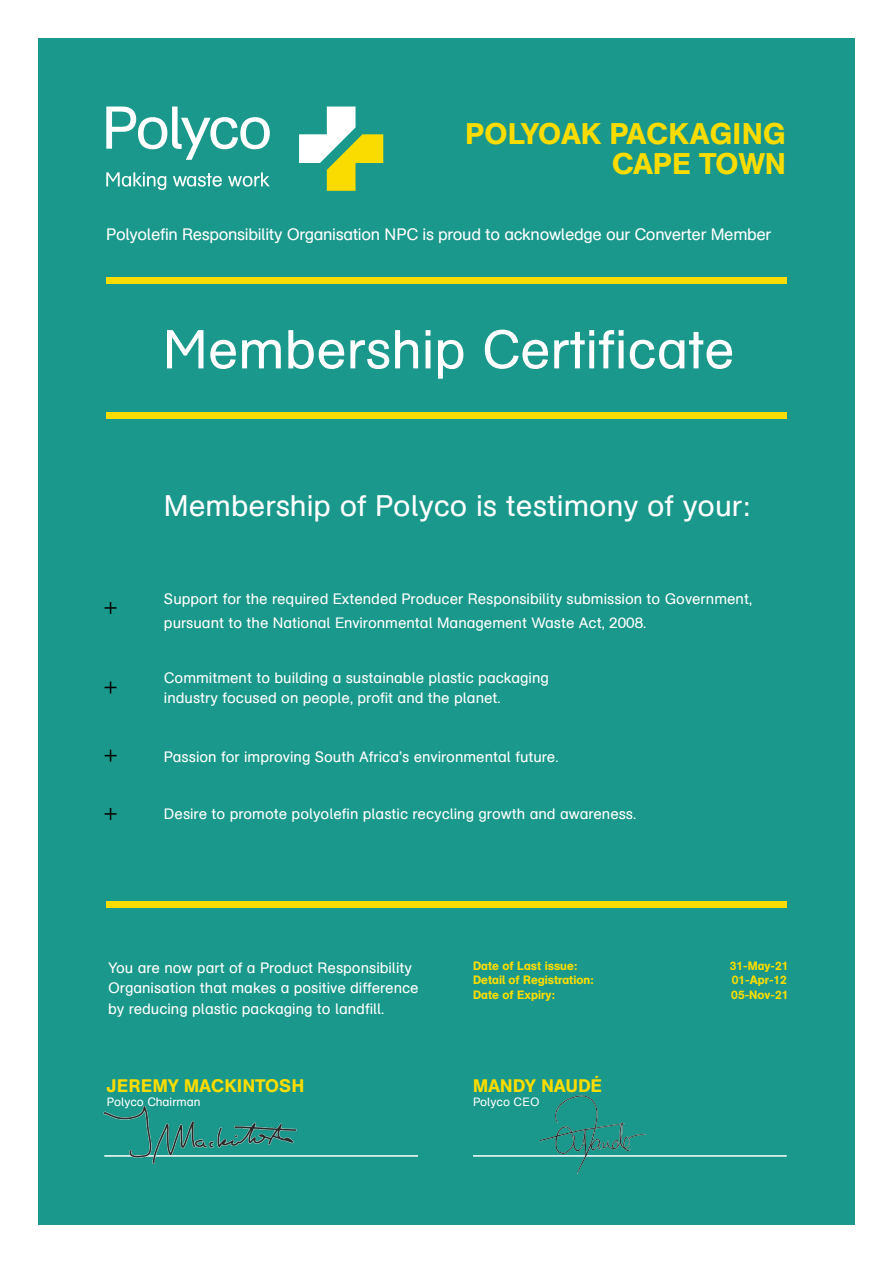
<style>
.page{position:relative;width:893px;height:1263px;background:#fff}
.page>*{position:absolute;margin:0;border:0;box-sizing:border-box;transform-origin:0 0}
.t1{font:54.15px "AG Schoolbook";color:#fff}
.t2{font:29.55px "AG Schoolbook Regular A";color:#fff}
.t3{font:29.55px/29.5px "AG Schoolbook Medium A";color:#fbdc00;text-align:right}
.t4{font:18px "AG Schoolbook Medium A";letter-spacing:.01em;color:#fbdc00}
.t5{font:16.5px "AG Schoolbook Regular A";letter-spacing:-.02em;color:#fff}
.t6{font:15px/20.4px "AG Schoolbook Regular A";color:#fff}
.t7{font:12px/14.4px "AG Schoolbook Medium A";color:#fbdc00}
.t8{font:12px "AG Schoolbook Regular A";color:#fff}
</style>
<div class="page">
<div style="left:38px;top:38px;width:817px;height:1187px;background:#19988b"></div>
<div style="left:106px;top:277px;width:681px;height:7px;background:#fbdc00"></div>
<div style="left:106px;top:412px;width:681px;height:7px;background:#fbdc00"></div>
<div style="left:106px;top:901px;width:681px;height:7px;background:#fbdc00"></div>
<svg style="left:105px;top:602px;width:12px;height:12px"></svg>
<svg style="left:105px;top:808px;width:12px;height:12px"></svg>
<svg style="left:105px;top:681px;width:12px;height:12px"></svg>
<svg style="left:105px;top:750px;width:12px;height:11px"></svg>
<hr style="left:473px;top:1155px;width:314px;height:2px;background:#fff">
<hr style="left:104px;top:1155px;width:314px;height:2px;background:#fff">
<svg style="left:299px;top:107px;width:84px;height:84px"></svg>
<svg style="left:106px;top:107px;width:164px;height:53px"></svg>
<svg style="left:106px;top:172px;width:164px;height:18px"></svg>
<img style="left:536px;top:1094px;width:113px;height:81px">
<img style="left:103px;top:1105px;width:196px;height:60px">
<h2 class="t3" style="left:465px;top:119px;width:322px">POLYOAK PACKAGING<br>CAPE TOWN</h2>
<p class="t5" style="left:106px;top:225px;width:667px">Polyolefin Responsibility Organisation NPC is proud to acknowledge our Converter Member</p>
<h1 class="t1" style="left:163px;top:319px;width:573px">Membership Certificate</h1>
<h2 class="t2" style="left:164px;top:489px;width:587px">Membership of Polyco is testimony of your:</h2>
<p class="t6" style="left:164px;top:588px;width:590px;line-height:23.4px">Support for the required Extended Producer Responsibility submission to Government, pursuant to the National Environmental Management Waste Act, 2008.</p>
<p class="t6" style="left:164px;top:668px;width:386px">Commitment to building a sustainable plastic packaging industry focused on people, profit and the planet.</p>
<p class="t6" style="left:164px;top:746px;width:396px">Passion for improving South Africa’s environmental future.</p>
<p class="t6" style="left:164px;top:804px;width:474px">Desire to promote polyolefin plastic recycling growth and awareness.</p>
<p class="t6" style="left:108px;top:957px;width:312px">You are now part of a Product Responsibility<br>Organisation that makes a positive difference by reducing plastic packaging to landfill.</p>
<p class="t4" style="left:107px;top:1074px;width:199px">JEREMY MACKINTOSH</p>
<p class="t8" style="left:107px;top:1095px;width:95px">Polyco Chairman</p>
<p class="t7" style="left:473px;top:958px;width:122px">Date of Last issue:<br>Detail of Registration:<br>Date of Expiry:</p>
<p class="t7" style="left:730px;top:958px;width:60px">31-May-21<br>01-Apr-12<br>05-Nov-21</p>
<p class="t4" style="left:473px;top:1074px;width:130px">MANDY NAUDÉ</p>
<p class="t8" style="left:473px;top:1095px;width:68px">Polyco CEO</p>
</div>
